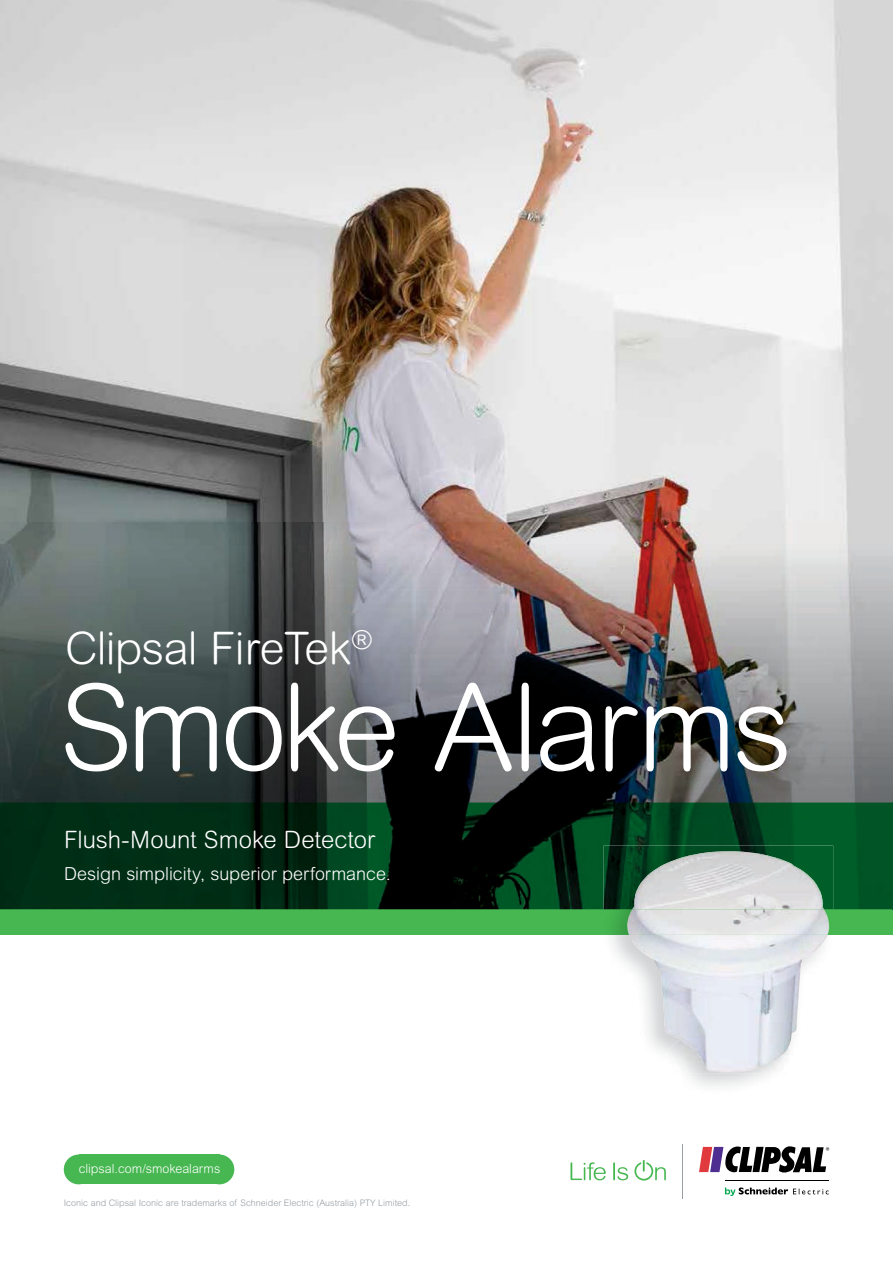
<style>
.page{position:relative;width:893px;height:1263px;background:#fff}
.page>*{position:absolute;margin:0;border:0;box-sizing:border-box;transform-origin:0 0}
.t1{font:300 120px "Arial Rounded MT Pro";letter-spacing:-.04em;color:#fff}
.t2{font:300 45px "Arial Rounded MT Pro";letter-spacing:-.01em;color:#fff}
.t3{font:300 24px "Arial Rounded MT Pro";color:#fff}
.t4{font:300 18px "Arial Rounded MT Pro";color:#fff}
.t5{font:300 12.6px "Arial Rounded MT Pro";color:#fff}
.t6{font:300 9px "Arial MT Std";color:#979fa5}
</style>
<div class="page">
<img style="left:0;top:0;width:893px;height:522px">
<svg style="left:570px;top:1162px;width:36px;height:18px"></svg>
<svg style="left:613px;top:1162px;width:15px;height:18px"></svg>
<svg style="left:634px;top:1160px;width:32px;height:20px"></svg>
<hr style="left:682px;top:1144px;width:1px;height:55px;background:#979fa5">
<hr style="left:725px;top:1180px;width:104px;height:1px;background:#000">
<svg style="left:725px;top:1187px;width:104px;height:9px"></svg>
<svg style="left:699px;top:1146px;width:130px;height:26px"></svg>
<div style="left:64px;top:1154px;width:30px;height:30px;background:#47b751;border-radius:50%"></div>
<div style="left:205px;top:1154px;width:29px;height:30px;background:#47b751;border-radius:50%"></div>
<div style="left:79px;top:1154px;width:140px;height:30px;background:#47b751"></div>
<img style="left:0;top:522px;width:893px;height:387px">
<div style="left:0;top:909px;width:893px;height:26px;background:#47b751"></div>
<img style="left:892px;top:802px;width:1px;height:107px">
<img style="left:604px;top:846px;width:229px;height:240px">
<img style="left:629px;top:935px;width:199px;height:138px">
<img style="left:627px;top:909px;width:202px;height:26px">
<img style="left:632px;top:851px;width:192px;height:58px">
<h2 class="t2" style="left:65px;top:622px;width:309px">Clipsal FireTek<sup>®</sup></h2>
<h1 class="t1" style="left:59px;top:658px;width:734px">Smoke Alarms</h1>
<h3 class="t3" style="left:64px;top:826px;width:313px">Flush-Mount Smoke Detector</h3>
<h3 class="t4" style="left:64px;top:863px;width:328px">Design simplicity, superior performance.</h3>
<h3 class="t5" style="left:79px;top:1161px;width:143px">clipsal.com/smokealarms</h3>
<p class="t6" style="left:64px;top:1197px;width:348px">Iconic and Clipsal Iconic are trademarks of Schneider Electric (Australia) PTY Limited.</p>
</div>
